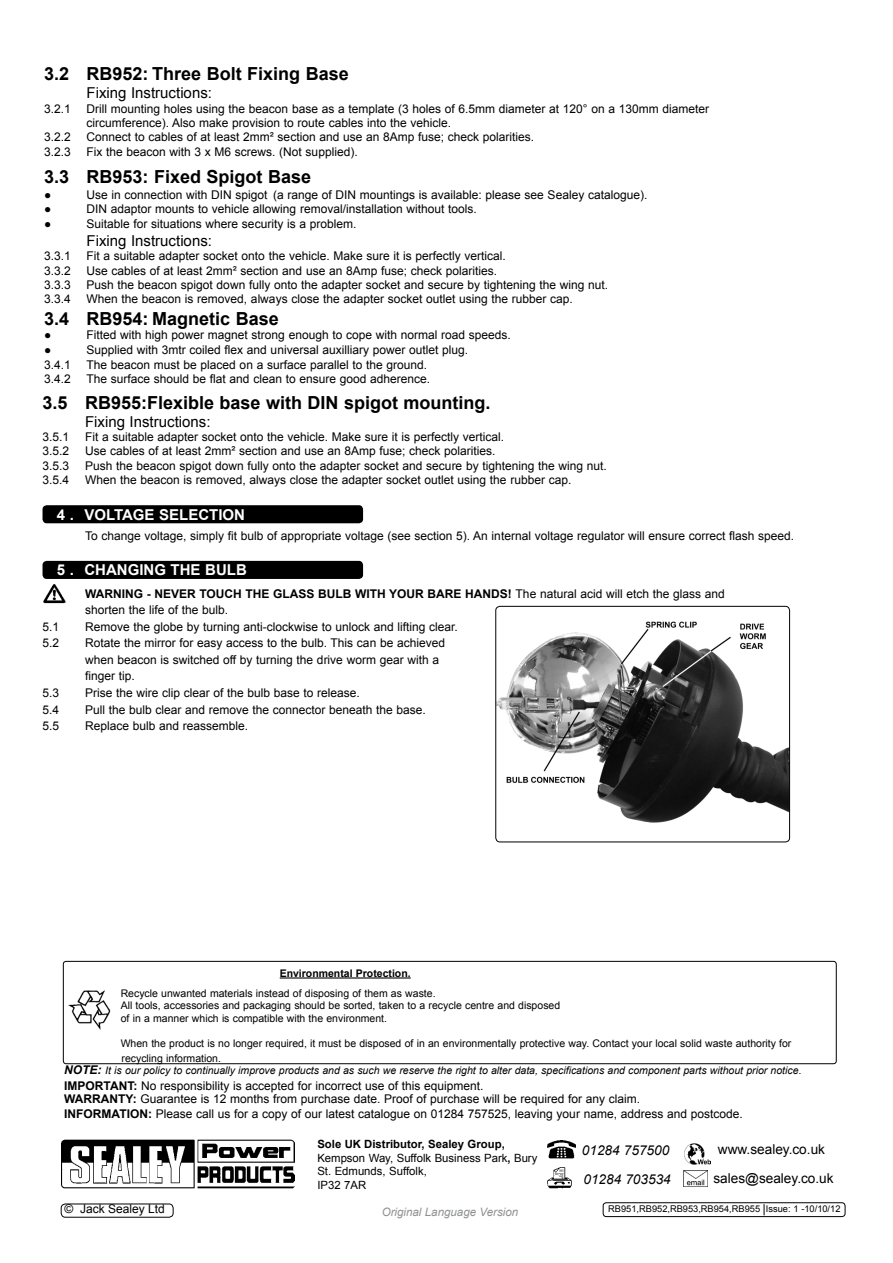
<style>
.page{position:relative;width:893px;height:1263px;background:#fff}
.page>*{position:absolute;margin:0;border:0;box-sizing:border-box;transform-origin:0 0}
.t1{font:700 18px "Arial";color:#000}
.t2{font:15px "Arial";color:#000}
.t3{font:700 15px "Arial";color:#fff}
.t4{font:13.65px "Arial";color:#000}
.t5{font:italic 13.65px/28.8px "Arial";color:#000}
.t6{font:12px/16.5px "Arial";color:#000}
.t7{font:italic 11.55px "Arial";color:#8f9194}
.t8{font:11.4px/13.6px "Arial";color:#000}
.t9{font:10.5px/12.6px "Arial";color:#000}
.t10{font:italic 10.5px "Arial";color:#000}
.t11{font:700 10.5px "Arial";color:#000}
.t12{font:9.3px "Arial";color:#000}
.s1{font-weight:700}
.s2{font-weight:700;font-size:12px}
</style>
<div class="page">
<div style="left:43px;top:505px;width:320px;height:18px;background:#000;border-radius:4px"></div>
<div style="left:43px;top:561px;width:320px;height:18px;background:#000;border-radius:4px"></div>
<img style="left:43px;top:584px;width:23px;height:20px">
<div style="left:603px;top:1202px;width:242px;height:15px;border:1px solid #000;border-radius:3px"></div>
<div style="left:61px;top:1203px;width:113px;height:14px;border:1px solid #000;border-radius:4px"></div>
<hr style="left:280px;top:977px;width:131px;height:1px;background:#000">
<div style="left:63px;top:961px;width:774px;height:103px;border:1px solid #000;border-radius:3px"></div>
<img style="left:68px;top:990px;width:43px;height:40px">
<img style="left:497px;top:621px;width:291px;height:202px">
<div style="left:495px;top:606px;width:295px;height:236px;border:1px solid #000;border-radius:4px"></div>
<img style="left:547px;top:1167px;width:25px;height:21px">
<img style="left:547px;top:1140px;width:28px;height:19px">
<img style="left:683px;top:1170px;width:24px;height:17px">
<img style="left:684px;top:1144px;width:27px;height:20px">
<img style="left:62px;top:1139px;width:232px;height:50px">
<h1 class="t1" style="left:44px;top:62px;width:306px">3.2 RB952: Three Bolt Fixing Base</h1>
<p class="t2" style="left:87px;top:83px;width:127px">Fixing Instructions:</p>
<p class="t6" style="left:44px;top:100px;width:28px">3.2.1</p>
<p class="t6" style="left:87px;top:101px;width:624px;line-height:14.4px">Drill mounting holes using the beacon base as a template (3 holes of 6.5mm diameter at 120° on a 130mm diameter circumference). Also make provision to route cables into the vehicle.</p>
<p class="t6" style="left:44px;top:129px;width:28px">3.2.2</p>
<p class="t6" style="left:87px;top:129px;width:449px">Connect to cables of at least 2mm² section and use an 8Amp fuse; check polarities.</p>
<p class="t6" style="left:44px;top:143px;width:28px">3.2.3</p>
<p class="t6" style="left:87px;top:143px;width:273px">Fix the beacon with 3 x M6 screws. (Not supplied).</p>
<h1 class="t1" style="left:44px;top:165px;width:269px">3.3 RB953: Fixed Spigot Base</h1>
<p class="t6" style="left:44px;top:187px;width:9px">●</p>
<p class="t6" style="left:87px;top:187px;width:562px">Use in connection with DIN spigot (a range of DIN mountings is available: please see Sealey catalogue).</p>
<p class="t6" style="left:44px;top:201px;width:9px">●</p>
<p class="t6" style="left:87px;top:201px;width:392px">DIN adaptor mounts to vehicle allowing removal/installation without tools.</p>
<p class="t6" style="left:44px;top:215px;width:9px">●</p>
<p class="t6" style="left:87px;top:215px;width:271px">Suitable for situations where security is a problem.</p>
<p class="t2" style="left:87px;top:231px;width:127px">Fixing Instructions:</p>
<p class="t6" style="left:44px;top:248px;width:28px">3.3.1</p>
<p class="t6" style="left:87px;top:248px;width:421px">Fit a suitable adapter socket onto the vehicle. Make sure it is perfectly vertical.</p>
<p class="t6" style="left:44px;top:262px;width:28px">3.3.2</p>
<p class="t6" style="left:87px;top:262px;width:412px">Use cables of at least 2mm² section and use an 8Amp fuse; check polarities.</p>
<p class="t6" style="left:44px;top:277px;width:28px">3.3.3</p>
<p class="t6" style="left:87px;top:277px;width:523px">Push the beacon spigot down fully onto the adapter socket and secure by tightening the wing nut.</p>
<p class="t6" style="left:44px;top:291px;width:28px">3.3.4</p>
<p class="t6" style="left:87px;top:291px;width:488px">When the beacon is removed, always close the adapter socket outlet using the rubber cap.</p>
<h1 class="t1" style="left:44px;top:307px;width:236px">3.4 RB954: Magnetic Base</h1>
<p class="t6" style="left:44px;top:327px;width:9px">●</p>
<p class="t6" style="left:87px;top:327px;width:426px">Fitted with high power magnet strong enough to cope with normal road speeds.</p>
<p class="t6" style="left:44px;top:342px;width:9px">●</p>
<p class="t6" style="left:87px;top:342px;width:383px">Supplied with 3mtr coiled flex and universal auxilliary power outlet plug.</p>
<p class="t6" style="left:44px;top:356px;width:28px">3.4.1</p>
<p class="t6" style="left:87px;top:356px;width:342px">The beacon must be placed on a surface parallel to the ground.</p>
<p class="t6" style="left:44px;top:371px;width:28px">3.4.2</p>
<p class="t6" style="left:87px;top:371px;width:345px">The surface should be flat and clean to ensure good adherence.</p>
<h1 class="t1" style="left:43px;top:390px;width:450px">3.5 RB955:Flexible base with DIN spigot mounting.</h1>
<p class="t2" style="left:85px;top:411px;width:127px">Fixing Instructions:</p>
<p class="t6" style="left:43px;top:429px;width:28px">3.5.1</p>
<p class="t6" style="left:85px;top:429px;width:421px">Fit a suitable adapter socket onto the vehicle. Make sure it is perfectly vertical.</p>
<p class="t6" style="left:43px;top:443px;width:28px">3.5.2</p>
<p class="t6" style="left:85px;top:443px;width:412px">Use cables of at least 2mm² section and use an 8Amp fuse; check polarities.</p>
<p class="t6" style="left:43px;top:457px;width:28px">3.5.3</p>
<p class="t6" style="left:85px;top:457px;width:523px">Push the beacon spigot down fully onto the adapter socket and secure by tightening the wing nut.</p>
<p class="t6" style="left:43px;top:472px;width:28px">3.5.4</p>
<p class="t6" style="left:85px;top:472px;width:488px">When the beacon is removed, always close the adapter socket outlet using the rubber cap.</p>
<p class="t3" style="left:57px;top:504px;width:49px">4 . Voltage</p>
<p class="t3" style="left:159px;top:504px;width:11px">selection</p>
<p class="t6" style="left:85px;top:527px;width:711px">To change voltage, simply fit bulb of appropriate voltage (see section 5). An internal voltage regulator will ensure correct flash speed.</p>
<p class="t3" style="left:57px;top:560px;width:29px">5 . changing</p>
<p class="t3" style="left:171px;top:560px;width:11px">the</p>
<p class="t3" style="left:205px;top:560px;width:11px">bulb</p>
<p class="t6" style="left:85px;top:585px;width:641px"><span class="s1">WARNING - NEVER TOUCH THE GLASS BULB WITH YOUR BARE HANDS!</span> The natural acid will etch the glass and shorten the life of the bulb.</p>
<p class="t6" style="left:43px;top:618px;width:18px">5.1</p>
<p class="t6" style="left:85px;top:618px;width:374px">Remove the globe by turning anti-clockwise to unlock and lifting clear.</p>
<p class="t6" style="left:43px;top:635px;width:18px">5.2</p>
<p class="t6" style="left:85px;top:635px;width:361px">Rotate the mirror for easy access to the bulb. This can be achieved when beacon is switched off by turning the drive worm gear with a finger tip.</p>
<p class="t6" style="left:43px;top:685px;width:18px">5.3</p>
<p class="t6" style="left:85px;top:685px;width:276px">Prise the wire clip clear of the bulb base to release.</p>
<p class="t6" style="left:43px;top:701px;width:18px">5.4</p>
<p class="t6" style="left:85px;top:701px;width:342px">Pull the bulb clear and remove the connector beneath the base.</p>
<p class="t6" style="left:43px;top:718px;width:18px">5.5</p>
<p class="t6" style="left:85px;top:718px;width:165px">Replace bulb and reassemble.</p>
<p class="t11" style="left:280px;top:966px;width:132px">Environmental Protection.</p>
<p class="t9" style="left:121px;top:987px;width:441px">Recycle unwanted materials instead of disposing of them as waste.<br>All tools, accessories and packaging should be sorted, taken to a recycle centre and disposed of in a manner which is compatible with the environment.</p>
<p class="t9" style="left:121px;top:1036px;width:672px;line-height:15px">When the product is no longer required, it must be disposed of in an environmentally protective way. Contact your local solid waste authority for recycling information.</p>
<p class="t10" style="left:64px;top:1064px;width:739px"><span class="s2">NOTE:</span> It is our policy to continually improve products and as such we reserve the right to alter data, specifications and component parts without prior notice.</p>
<p class="t6" style="left:64px;top:1079px;width:680px;line-height:14px"><span class="s1">IMPORTANT:</span> No responsibility is accepted for incorrect use of this equipment.<br><span class="s1">WARRANTY:</span> Guarantee is 12 months from purchase date. Proof of purchase will be required for any claim.<br><span class="s1">INFORMATION:</span> Please call us for a copy of our latest catalogue on 01284 757525, leaving your name, address and postcode.</p>
<p class="t8" style="left:317px;top:1137px;width:222px"><span class="s1">Sole UK Distributor, Sealey Group,<br></span>Kempson Way, Suffolk Business Park<span class="s1">,</span> Bury<br>St. Edmunds, Suffolk,<br>IP32 7AR</p>
<p class="t6" style="left:65px;top:1201px;width:102px">© Jack Sealey Ltd</p>
<p class="t7" style="left:382px;top:1204px;width:138px">Original Language Version</p>
<p class="t12" style="left:608px;top:1202px;width:234px">RB951,RB952,RB953,RB954,RB955 Issue: 1 -10/10/12</p>
<p class="t4" style="left:718px;top:1140px;width:109px">www.sealey.co.uk</p>
<p class="t5" style="left:582px;top:1136px;width:90px">01284 757500<br>01284 703534</p>
<p class="t4" style="left:713px;top:1169px;width:122px">sales@sealey.co.uk</p>
</div>
